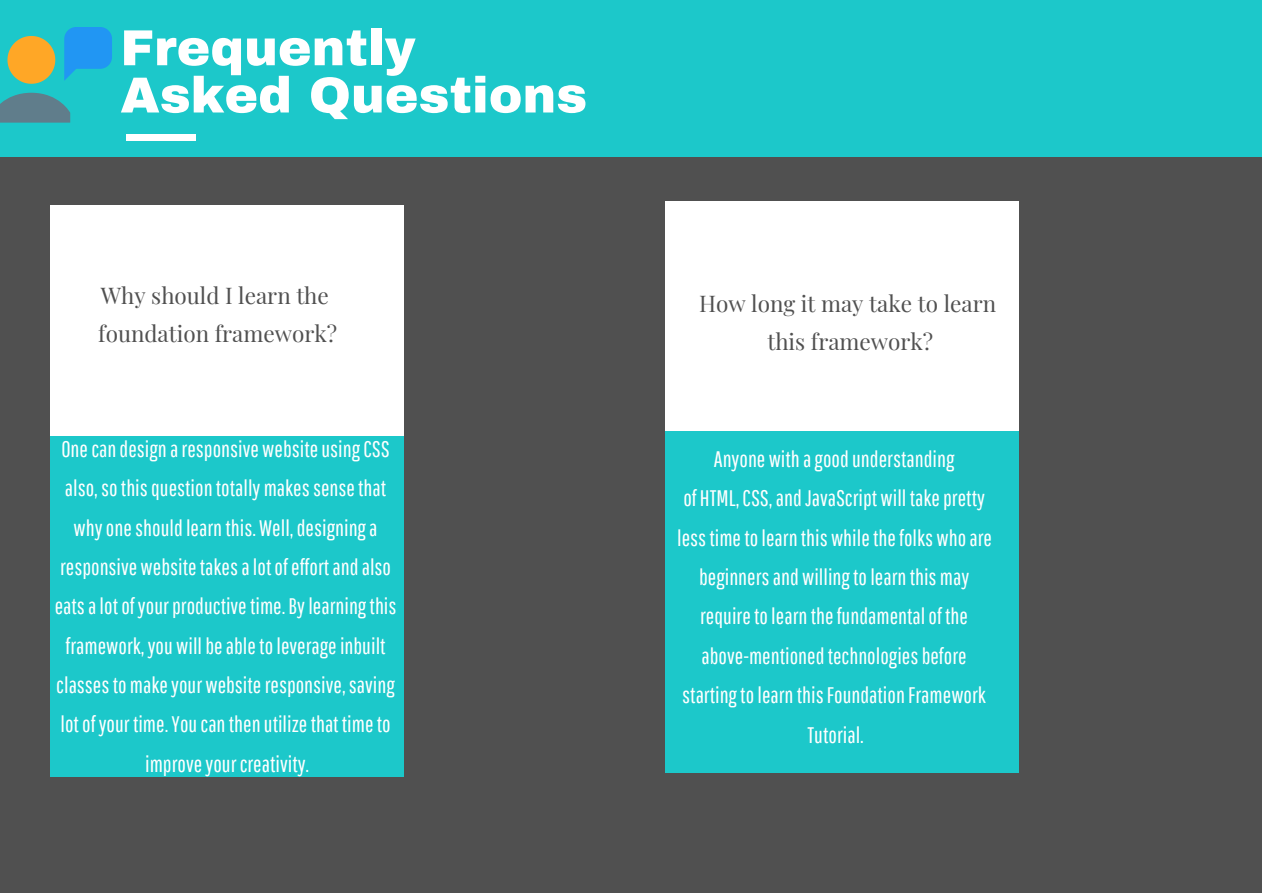
<style>
.page{position:relative;width:1262px;height:893px;background:#fff}
.page>*{position:absolute;margin:0;border:0;box-sizing:border-box;transform-origin:0 0}
.t1{font:900 50.55px/47.2px "Archivo";color:#fff}
.t2{font:22.5px/39.3px "Pathway Gothic One";color:#fff;text-align:center}
.t3{font:22.5px/38.2px "Playfair Display";color:#505050}
</style>
<div class="page">
<div style="left:0;top:156px;width:1261px;height:736px;background:#505050"></div>
<div style="left:0;top:0;width:1261px;height:156px;background:#1cc8ca"></div>
<div style="left:126px;top:134px;width:70px;height:7px;background:#fff"></div>
<div style="left:51px;top:434px;width:353px;height:343px;background:#1cc8ca"></div>
<div style="left:51px;top:206px;width:353px;height:229px;background:#fff"></div>
<div style="left:666px;top:429px;width:353px;height:343px;background:#1cc8ca"></div>
<div style="left:666px;top:201px;width:353px;height:230px;background:#fff"></div>
<svg style="left:64px;top:27px;width:48px;height:54px"></svg>
<svg style="left:7px;top:36px;width:48px;height:48px"></svg>
<svg style="left:0;top:93px;width:70px;height:30px;background:#558895"></svg>
<h1 class="t1" style="left:120px;top:24px;width:468px">Frequently<br>Asked Questions</h1>
<p class="t3" style="left:98px;top:274px;width:240px">Why should I learn the foundation framework?</p>
<p class="t2" style="left:55px;top:428px;width:343px">One can design a responsive website using CSS also, so this question totally makes sense that why one should learn this. Well, designing a responsive website takes a lot of effort and also eats a lot of your productive time. By learning this framework, you will be able to leverage inbuilt classes to make your website responsive, saving lot of your time. You can then utilize that time to improve your creativity.</p>
<p class="t3" style="left:699px;top:282px;width:298px;text-align:center">How long it may take to learn this framework?</p>
<p class="t2" style="left:677px;top:438px;width:316px">Anyone with a good understanding<br>of HTML, CSS, and JavaScript will take pretty less time to learn this while the folks who are beginners and willing to learn this may require to learn the fundamental of the above-mentioned technologies before starting to learn this Foundation Framework Tutorial.</p>
</div>
